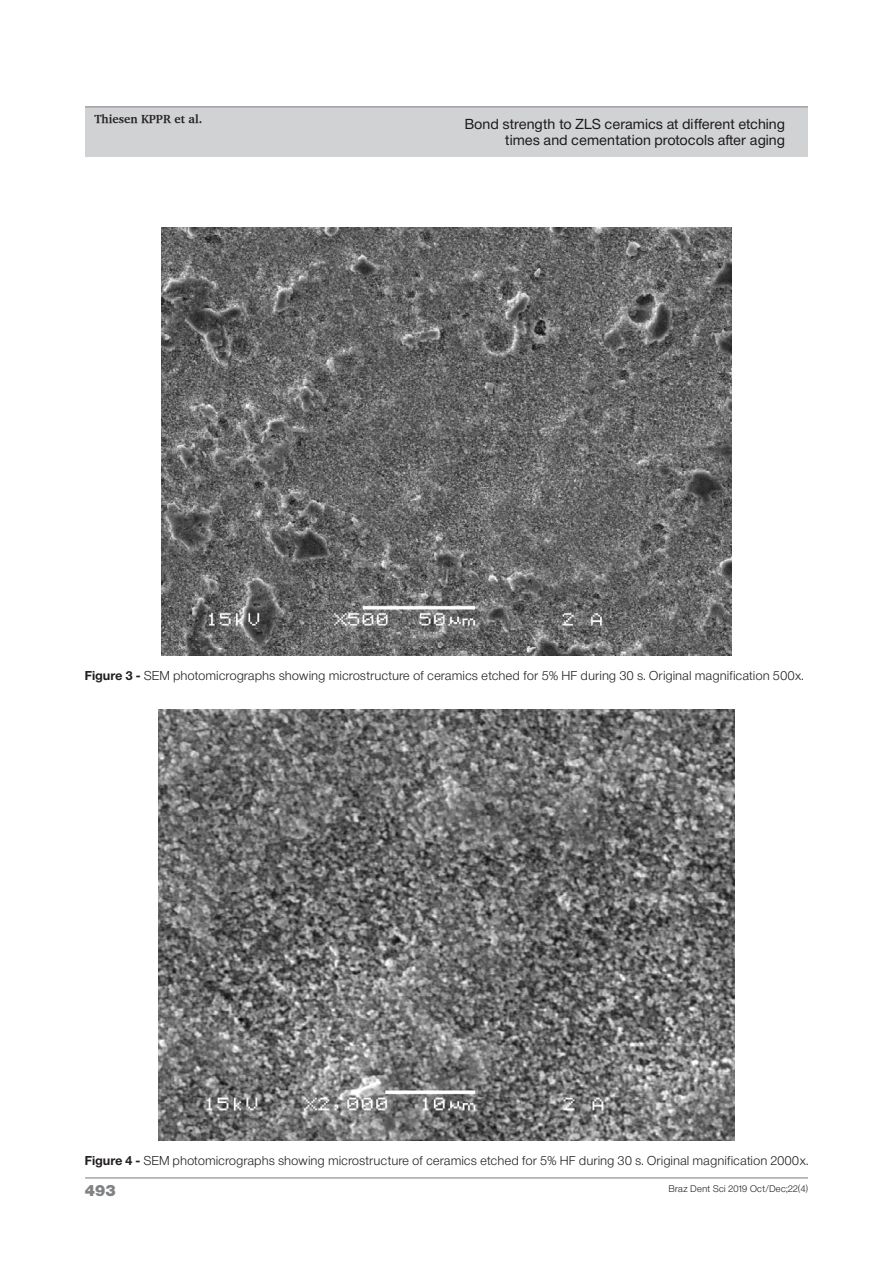
<style>
.page{position:relative;width:893px;height:1263px;background:#fff}
.page>*{position:absolute;margin:0;border:0;box-sizing:border-box;transform-origin:0 0}
.t1{font:15px "Sh Europa Nr 2 Ultra";color:#808285}
.t2{font:13.5px/16.2px "Sh Europa Nr 2";letter-spacing:.05em;color:#231f20;text-align:right}
.t3{font:12px "Sh Europa Nr 2 Light";letter-spacing:.05em;color:#231f20}
.t4{font:700 12px "Charter";color:#231f20}
.t5{font:9px "Sh Europa Nr 2 Light";letter-spacing:.05em;color:#231f20}
.s1{font-family:"Sh Europa Nr 2";font-weight:700}
</style>
<div class="page">
<div style="left:85px;top:107px;width:723px;height:50px;background:#d1d2d4"></div>
<hr style="left:85px;top:106px;width:723px;height:1px;background:#808285">
<hr style="left:85px;top:1177px;width:723px;height:1px;background:#808285">
<img style="left:161px;top:227px;width:571px;height:428px">
<img style="left:159px;top:709px;width:575px;height:432px">
<p class="t4" style="left:94px;top:111px;width:109px">Thiesen KPPR et al.</p>
<p class="t2" style="left:465px;top:116px;width:321px">Bond strength to ZLS ceramics at different etching times and cementation protocols after aging</p>
<p class="t3" style="left:85px;top:668px;width:720px"><span class="s1">Figure 3 -</span> SEM photomicrographs showing microstructure of ceramics etched for 5% HF during 30 s. Original magnification 500x.</p>
<p class="t3" style="left:85px;top:1154px;width:724px"><span class="s1">Figure 4 -</span> SEM photomicrographs showing microstructure of ceramics etched for 5% HF during 30 s. Original magnification 2000x.</p>
<p class="t1" style="left:85px;top:1182px;width:32px">493</p>
<p class="t5" style="left:669px;top:1183px;width:140px">Braz Dent Sci 2019 Oct/Dec;22(4)</p>
</div>
